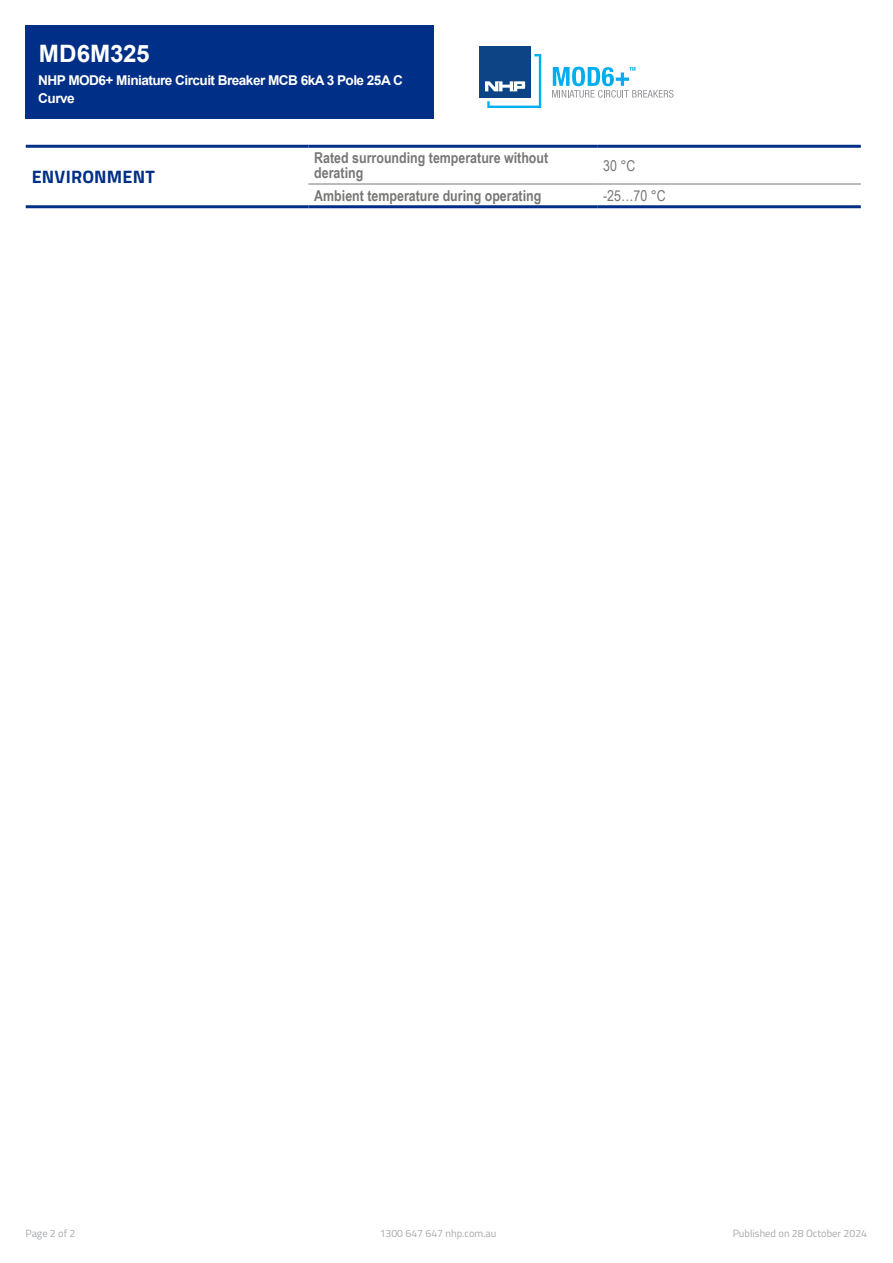
<style>
.page{position:relative;width:893px;height:1263px;background:#fff}
.page>*{position:absolute;margin:0;border:0;box-sizing:border-box;transform-origin:0 0}
.Item_Number{font:700 24px "Arial";color:#fff}
.t1{font:700 18px "Titillium";letter-spacing:.01em;color:#002f87}
.t2{font:700 15px/15px "Arial Narrow";color:#777876}
.t3{font:15px "Arial Narrow";color:#777876}
.Display_Name{font:700 13.5px/18px "Arial";letter-spacing:-.04em;color:#fff}
.t4{font:10.5px "Titillium";color:#a7a9ac}
</style>
<div class="page">
<div style="left:26px;top:26px;width:408px;height:93px;background:#002f87"></div>
<hr style="left:26px;top:145px;width:282px;height:3px;background:#002f87">
<hr style="left:308px;top:145px;width:289px;height:3px;background:#002f87">
<hr style="left:597px;top:145px;width:264px;height:3px;background:#002f87">
<hr style="left:26px;top:205px;width:282px;height:3px;background:#002f87">
<hr style="left:308px;top:205px;width:289px;height:3px;background:#002f87">
<hr style="left:597px;top:205px;width:264px;height:3px;background:#002f87">
<hr style="left:308px;top:184px;width:289px;height:1px;background:#777876">
<hr style="left:597px;top:184px;width:264px;height:1px;background:#777876">
<svg style="left:552px;top:67px;width:122px;height:31px"></svg>
<div style="left:479px;top:46px;width:52px;height:51px;background:#0d4486"></div>
<svg style="left:485px;top:54px;width:56px;height:54px"></svg>
<p class="Item_Number" style="left:39px;top:37px;width:113px">MD6M325</p>
<p class="Display_Name" style="left:38px;top:71px;width:366px">NHP MOD6+ Miniature Circuit Breaker MCB 6kA 3 Pole 25A C<br>Curve</p>
<p class="t1" style="left:32px;top:163px;width:124px">ENVIRONMENT</p>
<p class="t2" style="left:314px;top:149px;width:235px">Rated surrounding temperature without derating</p>
<p class="t3" style="left:603px;top:154px;width:34px">30 °C</p>
<p class="t2" style="left:314px;top:187px;width:229px">Ambient temperature during operating</p>
<p class="t3" style="left:603px;top:184px;width:64px">-25…70 °C</p>
<p class="t4" style="left:26px;top:1226px;width:51px">Page 2 of 2</p>
<p class="t4" style="left:380px;top:1226px;width:118px">1300 647 647 nhp.com.au</p>
<p class="t4" style="left:733px;top:1226px;width:136px">Published on 28 October 2024</p>
</div>
